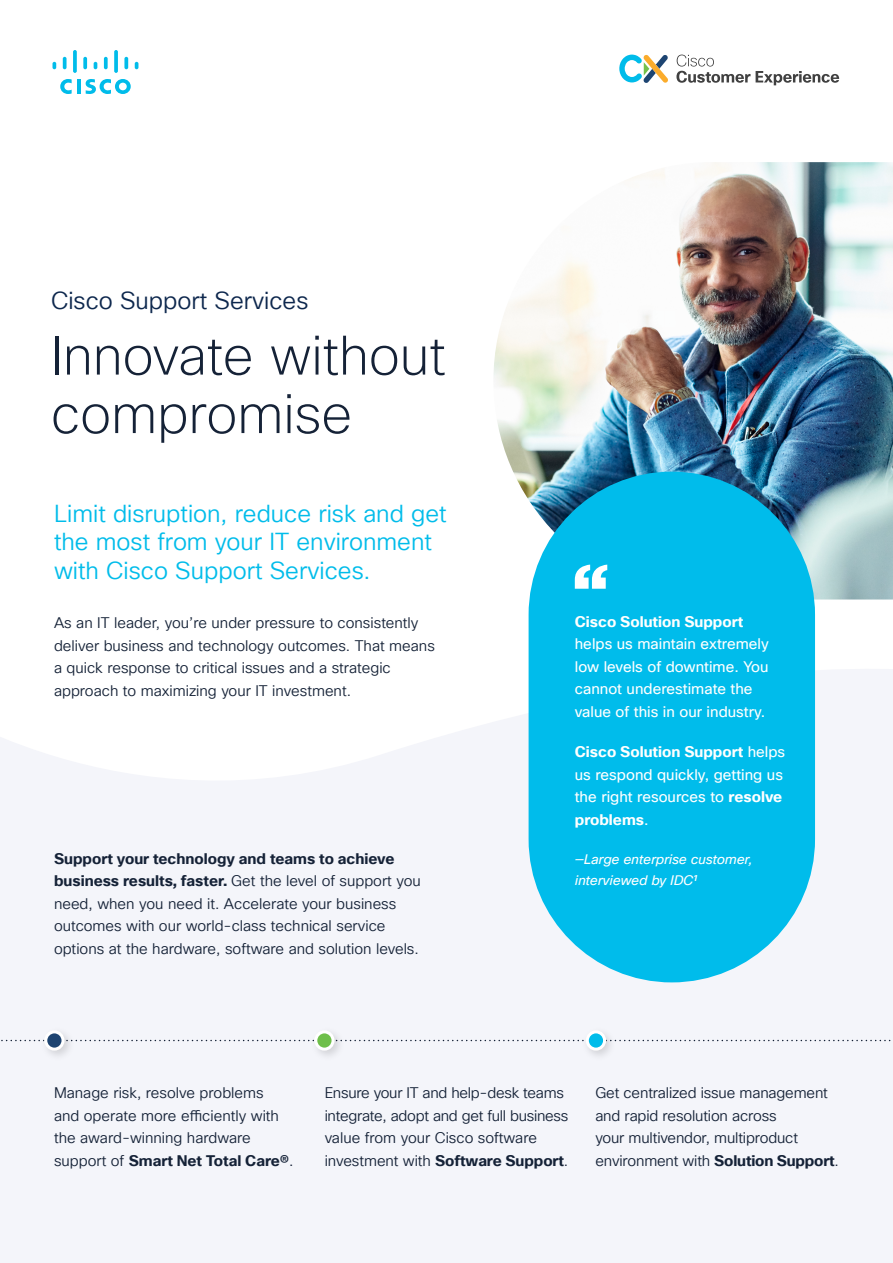
<style>
.page{position:relative;width:893px;height:1263px;background:#fff}
.page>*{position:absolute;margin:0;border:0;box-sizing:border-box;transform-origin:0 0}
.t1{font:200 54px/58.5px "Cisco Sans TT";color:#152237}
.t2{font:24px/28.5px "Cisco Sans TT Light";color:#00bcea}
.t3{font:24px "Cisco Sans TT Light";color:#0d274d}
.t4{font:15px/22.5px "Cisco Sans TT Light";color:#152237}
.t5{font:15px/22.5px "Cisco Sans TT";color:#fff}
.t6{font:15px/22.5px "Cisco Sans TT Light";letter-spacing:-.02em;color:#152237}
.t7{font:700 15px/22.5px "Cisco Sans TT";color:#152237}
.t8{font:700 15px "Cisco Sans TT";color:#fff}
.t9{font:italic 13.5px/21px "Cisco Sans TT";color:#fff}
.s1{font-family:"Cisco Sans TT Light";font-weight:400}
.s2{font-weight:700}
.s3{font-family:"Cisco Sans TT";font-weight:700}
</style>
<div class="page">
<div style="left:0;top:852px;width:893px;height:411px;background:#f4f5fa"></div>
<svg style="left:0;top:636px;width:893px;height:233px;fill:#f4f5fa"></svg>
<svg style="left:676px;top:55px;width:74px;height:28px"></svg>
<svg style="left:756px;top:71px;width:83px;height:14px"></svg>
<svg style="left:619px;top:55px;width:49px;height:28px"></svg>
<hr style="left:77px;top:79px;width:4px;height:15px;background:#00bcea">
<svg style="left:60px;top:79px;width:12px;height:15px"></svg>
<svg style="left:86px;top:79px;width:45px;height:15px"></svg>
<svg style="left:52px;top:62px;width:4px;height:7px"></svg>
<svg style="left:63px;top:57px;width:4px;height:12px"></svg>
<svg style="left:73px;top:50px;width:4px;height:23px"></svg>
<svg style="left:83px;top:57px;width:4px;height:12px"></svg>
<svg style="left:94px;top:62px;width:3px;height:7px"></svg>
<svg style="left:104px;top:57px;width:4px;height:12px"></svg>
<svg style="left:114px;top:50px;width:4px;height:23px"></svg>
<svg style="left:124px;top:57px;width:4px;height:12px"></svg>
<svg style="left:135px;top:62px;width:3px;height:7px"></svg>
<img style="left:494px;top:162px;width:399px;height:437px">
<svg style="left:1px;top:1040px;width:890px;height:1px"></svg>
<div style="left:39px;top:1026px;width:36px;height:35px;background:#000;opacity:.15"></div>
<svg style="left:46px;top:1032px;width:17px;height:17px"></svg>
<div style="left:44px;top:1030px;width:21px;height:21px;border:3px solid #fff;border-radius:50%"></div>
<div style="left:309px;top:1026px;width:36px;height:35px;background:#000;opacity:.15"></div>
<svg style="left:316px;top:1032px;width:17px;height:17px"></svg>
<div style="left:314px;top:1030px;width:21px;height:21px;border:3px solid #fff;border-radius:50%"></div>
<div style="left:581px;top:1026px;width:36px;height:35px;background:#000;opacity:.15"></div>
<svg style="left:587px;top:1032px;width:18px;height:17px"></svg>
<div style="left:586px;top:1030px;width:20px;height:21px;border:3px solid #fff;border-radius:50%"></div>
<div style="left:529px;top:472px;width:286px;height:510px;background:#00bceb;border-radius:143px"></div>
<svg style="left:575px;top:565px;width:32px;height:24px"></svg>
<h2 class="t3" style="left:51px;top:285px;width:259px">Cisco Support Services</h2>
<h1 class="t1" style="left:51px;top:328px;width:396px">Innovate without compromise</h1>
<h2 class="t2" style="left:54px;top:500px;width:394px">Limit disruption, reduce risk and get the most from your IT environment with Cisco Support Services.</h2>
<p class="t4" style="left:54px;top:612px;width:382px">As an IT leader, you’re under pressure to consistently deliver business and technology outcomes. That means a quick response to critical issues and a strategic approach to maximizing your IT investment.</p>
<p class="t7" style="left:54px;top:847px;width:368px">Support your technology and teams to achieve business results, faster. <span class="s1">Get the level of support you</span></p>
<p class="t4" style="left:54px;top:893px;width:366px">need, when you need it. Accelerate your business outcomes with our world-class technical service options at the hardware, software and solution levels.</p>
<p class="t8" style="left:575px;top:611px;width:170px">Cisco Solution Support</p>
<p class="t5" style="left:575px;top:633px;width:196px">helps us maintain extremely low levels of downtime. You cannot underestimate the value of this in our industry.</p>
<p class="t5" style="left:575px;top:741px;width:212px"><span class="s2">Cisco Solution Support</span> helps us respond quickly, getting us the right resources to <span class="s2">resolve problems</span>.</p>
<p class="t9" style="left:575px;top:849px;width:179px">—Large enterprise customer, interviewed by IDC¹</p>
<p class="t4" style="left:54px;top:1082px;width:227px">Manage risk, resolve problems and operate more efficiently with the award-winning hardware</p>
<p class="t7" style="left:54px;top:1149px;width:241px"><span class="s1">support of</span> Smart Net Total Care®<span class="s1">.</span></p>
<p class="t6" style="left:325px;top:1082px;width:245px">Ensure your IT and help-desk teams integrate, adopt and get full business value from your Cisco software investment with <span class="s3">Software Support</span>.</p>
<p class="t4" style="left:595px;top:1082px;width:245px">Get centralized issue management and rapid resolution across<br>your multivendor, multiproduct environment with <span class="s3">Solution Support</span>.</p>
</div>
